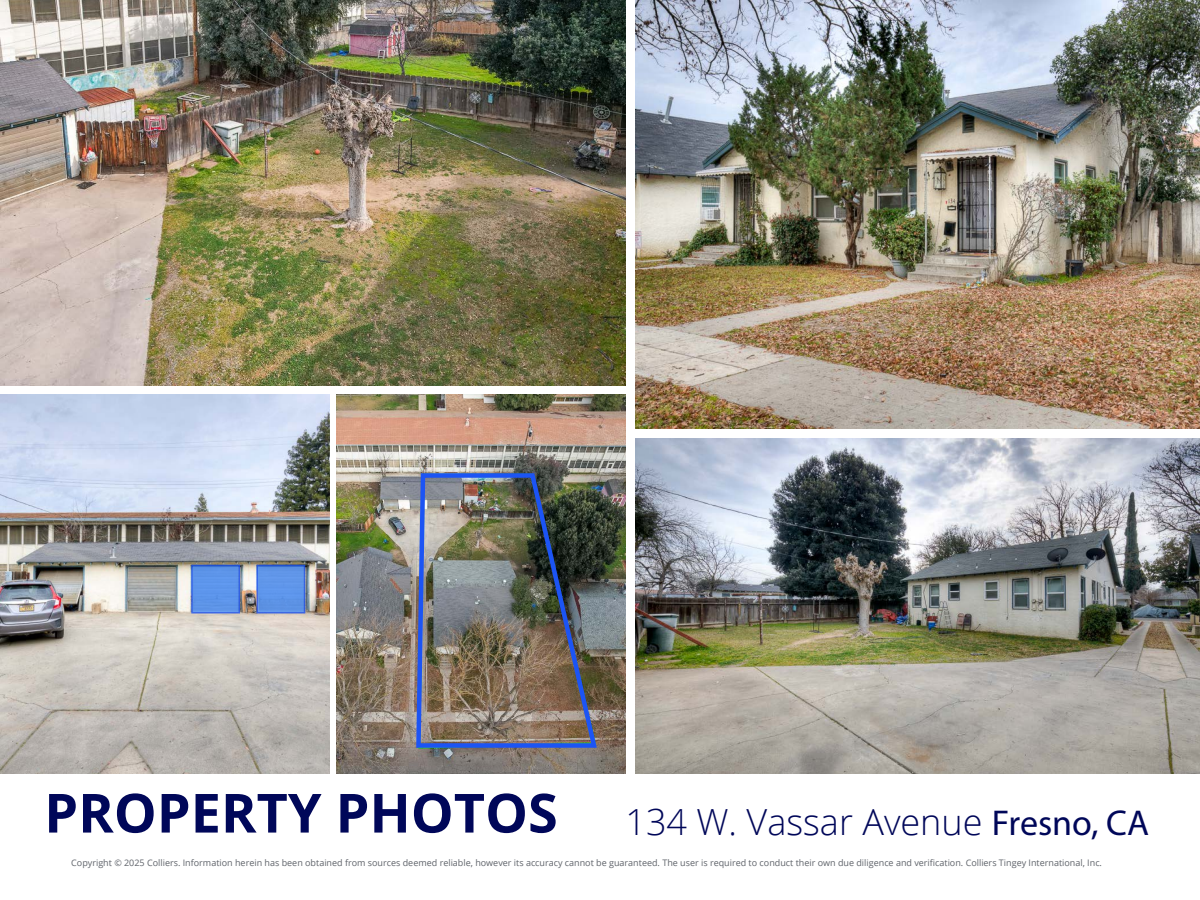
<style>
.page{position:relative;width:1200px;height:900px;background:#fff}
.page>*{position:absolute;margin:0;border:0;box-sizing:border-box;transform-origin:0 0}
.t1{font:700 54px "Open Sans";color:#000759}
.t2{font:300 36px "Open Sans";color:#000759}
.t3{font:9px "Open Sans";color:#5f636a}
.s1{font-family:"Myriad Pro";font-weight:400}
</style>
<div class="page">
<img style="left:0;top:0;width:625px;height:386px">
<img style="left:0;top:394px;width:330px;height:380px">
<img style="left:636px;top:0;width:564px;height:429px">
<img style="left:336px;top:394px;width:290px;height:380px">
<img style="left:636px;top:438px;width:564px;height:336px">
<div style="left:191px;top:565px;width:49px;height:49px;background:#5d95ea;border:2px solid #1c54f4"></div>
<div style="left:256px;top:565px;width:49px;height:49px;background:#5f95e9;border:2px solid #1c54f4"></div>
<img style="left:414px;top:471px;width:186px;height:279px">
<h1 class="t1" style="left:44px;top:775px;width:515px">PROPERTY PHOTOS</h1>
<h2 class="t2" style="left:626px;top:797px;width:525px">134 W. Vassar Avenue <span class="s1">Fresno, CA</span></h2>
<p class="t3" style="left:71px;top:857px;width:1032px">Copyright © 2025 Colliers. Information herein has been obtained from sources deemed reliable, however its accuracy cannot be guaranteed. The user is required to conduct their own due diligence and verification. Colliers Tingey International, Inc.</p>
</div>
